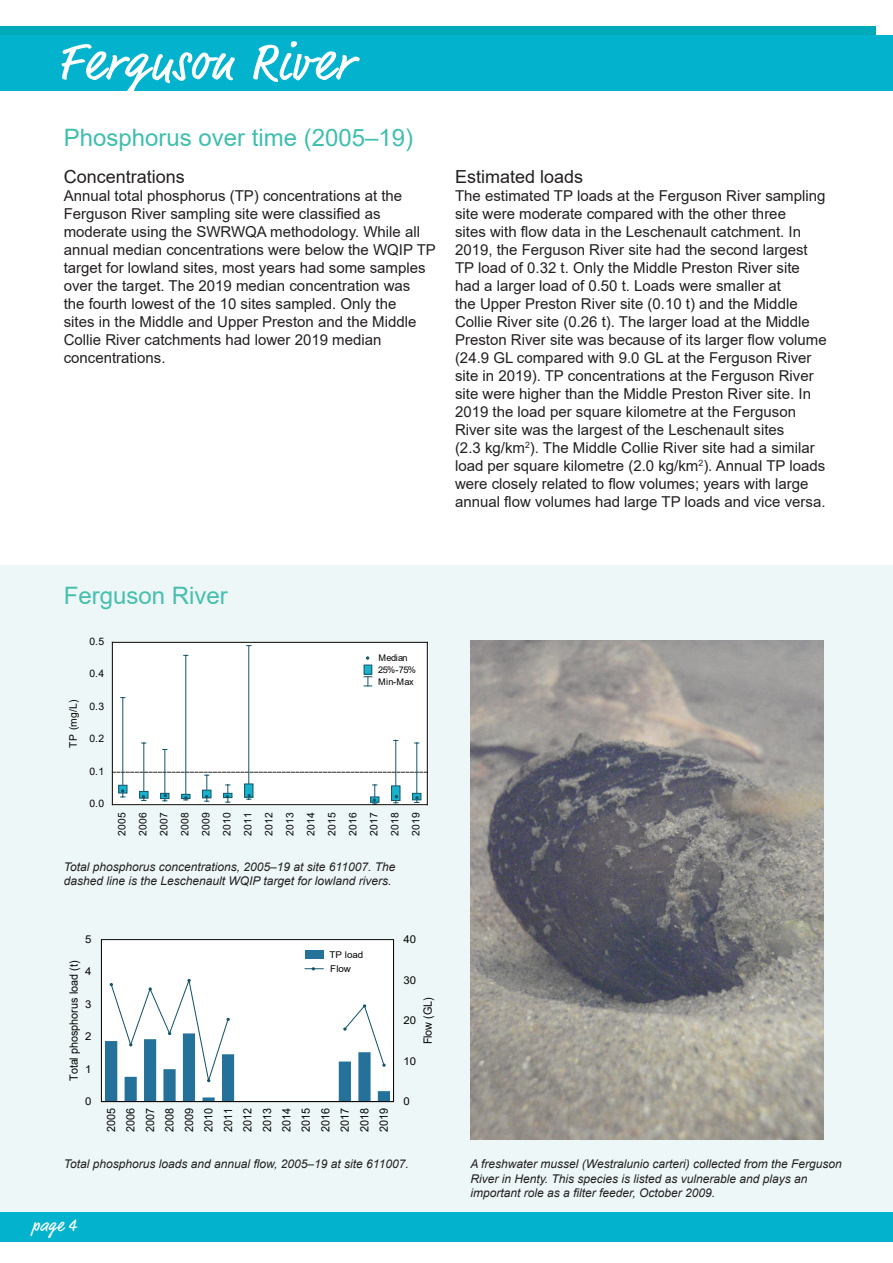
<style>
.page{position:relative;width:893px;height:1263px;background:#fff}
.page>*{position:absolute;margin:0;border:0;box-sizing:border-box;transform-origin:0 0}
.t1{font:54px "Market Web";letter-spacing:.04em;color:#fff}
.heading1{font:24px "Arial";color:#3fbfae}
.body_copy{font:24px "Arial";color:#47bfaf}
.sub-heading{font:18px "Arial";color:#231f20}
.t2{font:18px "Market Web";color:#fff}
.body_copy-2{font:15px/18px "Arial";color:#231f20}
.t3{font:italic 12px/14.4px "Arial";color:#231f20}
.t4{font:11.4px/19.5px "Arial";letter-spacing:-.005em;color:#040503;text-align:justify;scale:.95 1}
.t5{font:10.8px "Arial";letter-spacing:-.005em;color:#040503;scale:1.05 1}
.t6{font:10.35px/21px "Arial";color:#040503;text-align:justify}
.t7{font:9.3px/14px "Arial";color:#050504;scale:1.06 1}
.t8{font:9.15px/11.7px "Arial";letter-spacing:-.055em;color:#050504}
</style>
<div class="page">
<div style="left:0;top:566px;width:893px;height:646px;background:#edf7f7"></div>
<div style="left:0;top:27px;width:875px;height:64px;background:#00aab8"></div>
<div style="left:0;top:35px;width:893px;height:56px;background:#03b2cd"></div>
<div style="left:112px;top:642px;width:316px;height:164px;background:#fff"></div>
<hr style="left:122px;top:698px;width:1px;height:99px;background:#14556a">
<hr style="left:143px;top:743px;width:1px;height:57px;background:#14556a">
<hr style="left:164px;top:749px;width:1px;height:52px;background:#14556a">
<hr style="left:185px;top:655px;width:1px;height:145px;background:#14556a">
<hr style="left:248px;top:646px;width:1px;height:153px;background:#14556a">
<hr style="left:395px;top:740px;width:1px;height:63px;background:#14556a">
<hr style="left:416px;top:743px;width:1px;height:59px;background:#14556a">
<svg style="left:113px;top:772px;width:314px;height:32px"></svg>
<hr style="left:112px;top:804px;width:315px;height:1px;background:#040503">
<hr style="left:112px;top:642px;width:315px;height:1px;background:#040503">
<hr style="left:112px;top:642px;width:1px;height:163px;background:#040503">
<hr style="left:427px;top:642px;width:1px;height:163px;background:#040503">
<div style="left:364px;top:665px;width:8px;height:9px;background:#1cb2cc"></div>
<div style="left:364px;top:665px;width:8px;height:9px;border:1px solid #10566b"></div>
<svg style="left:364px;top:676px;width:8px;height:10px"></svg>
<div style="left:101px;top:939px;width:293px;height:162px;background:#fff"></div>
<div style="left:101px;top:939px;width:293px;height:163px;border:1px solid #040503"></div>
<hr style="left:101px;top:1101px;width:293px;height:1px;background:#040503">
<svg style="left:105px;top:978px;width:285px;height:123px"></svg>
<div style="left:305px;top:950px;width:18px;height:9px;background:#25729a"></div>
<svg style="left:305px;top:967px;width:18px;height:3px"></svg>
<div style="left:0;top:1212px;width:893px;height:30px;background:#03b2cd"></div>
<img style="left:470px;top:641px;width:353px;height:499px">
<p class="t1" style="left:57px;top:30px;width:296px">Ferguson River</p>
<p class="heading1" style="left:64px;top:121px;width:351px">Phosphorus over time (2005–19)</p>
<p class="sub-heading" style="left:64px;top:164px;width:123px">Concentrations</p>
<p class="body_copy-2" style="left:64px;top:187px;width:374px">Annual total phosphorus (TP) concentrations at the Ferguson River sampling site were classified as moderate using the SWRWQA methodology. While all annual median concentrations were below the WQIP TP target for lowland sites, most years had some samples over the target. The 2019 median concentration was<br>the fourth lowest of the 10 sites sampled. Only the<br>sites in the Middle and Upper Preston and the Middle Collie River catchments had lower 2019 median concentrations.</p>
<p class="sub-heading" style="left:455px;top:164px;width:130px">Estimated loads</p>
<p class="body_copy-2" style="left:455px;top:187px;width:373px">The estimated TP loads at the Ferguson River sampling site were moderate compared with the other three<br>sites with flow data in the Leschenault catchment. In 2019, the Ferguson River site had the second largest TP load of 0.32 t. Only the Middle Preston River site had a larger load of 0.50 t. Loads were smaller at<br>the Upper Preston River site (0.10 t) and the Middle Collie River site (0.26 t). The larger load at the Middle Preston River site was because of its larger flow volume (24.9 GL compared with 9.0 GL at the Ferguson River site in 2019). TP concentrations at the Ferguson River site were higher than the Middle Preston River site. In 2019 the load per square kilometre at the Ferguson River site was the largest of the Leschenault sites<br>(2.3 kg/km<sup>2</sup>). The Middle Collie River site had a similar load per square kilometre (2.0 kg/km<sup>2</sup>). Annual TP loads were closely related to flow volumes; years with large annual flow volumes had large TP loads and vice versa.</p>
<p class="body_copy" style="left:64px;top:579px;width:166px">Ferguson River</p>
<p class="t6" style="left:62px;top:747px;width:49px;rotate:-90deg">TP (mg/L)</p>
<p class="t6" style="left:89px;top:630px;width:16px">0.5</p>
<p class="t6" style="left:89px;top:663px;width:16px">0.4</p>
<p class="t6" style="left:89px;top:695px;width:16px">0.3</p>
<p class="t6" style="left:89px;top:728px;width:16px">0.2</p>
<p class="t6" style="left:89px;top:760px;width:16px">0.1</p>
<p class="t6" style="left:89px;top:793px;width:16px">0.0</p>
<p class="t8" style="left:378px;top:652px;width:39px">Median<br>25%-75%<br>Min-Max</p>
<p class="t6" style="left:111px;top:835px;width:24px;rotate:-90deg">2005<br>2006<br>2007<br>2008<br>2009<br>2010<br>2011<br>2012<br>2013<br>2014<br>2015<br>2016<br>2017<br>2018<br>2019</p>
<p class="t3" style="left:64px;top:859px;width:333px">Total phosphorus concentrations, 2005–19 at site 611007. The dashed line is the Leschenault WQIP target for lowland rivers.</p>
<p class="t5" style="left:85px;top:932px;width:8px">5</p>
<p class="t4" style="left:64px;top:1081px;width:129px;rotate:-90deg">Total phosphorus load (t)</p>
<p class="t7" style="left:329px;top:947px;width:33px">TP load<br>Flow</p>
<p class="t5" style="left:85px;top:964px;width:8px">4</p>
<p class="t5" style="left:85px;top:996px;width:8px">3</p>
<p class="t5" style="left:85px;top:1029px;width:8px">2</p>
<p class="t5" style="left:85px;top:1061px;width:8px">1</p>
<p class="t5" style="left:85px;top:1094px;width:8px">0</p>
<p class="t4" style="left:101px;top:1132px;width:27px;rotate:-90deg">2005<br>2006<br>2007<br>2008<br>2009<br>2010<br>2011<br>2012<br>2013<br>2014<br>2015<br>2016<br>2017<br>2018<br>2019</p>
<p class="t5" style="left:403px;top:932px;width:14px">40</p>
<p class="t5" style="left:403px;top:972px;width:14px">30</p>
<p class="t5" style="left:403px;top:1013px;width:14px">20</p>
<p class="t5" style="left:403px;top:1053px;width:14px">10</p>
<p class="t4" style="left:418px;top:1044px;width:51px;rotate:-90deg">Flow (GL)</p>
<p class="t5" style="left:403px;top:1094px;width:8px">0</p>
<p class="t3" style="left:64px;top:1157px;width:346px">Total phosphorus loads and annual flow, 2005–19 at site 611007.</p>
<p class="t3" style="left:470px;top:1157px;width:373px">A freshwater mussel (Westralunio carteri) collected from the Ferguson<br>River in Henty. This species is listed as vulnerable and plays an important role as a filter feeder, October 2009.</p>
<p class="t2" style="left:32px;top:1215px;width:46px">page 4</p>
</div>
